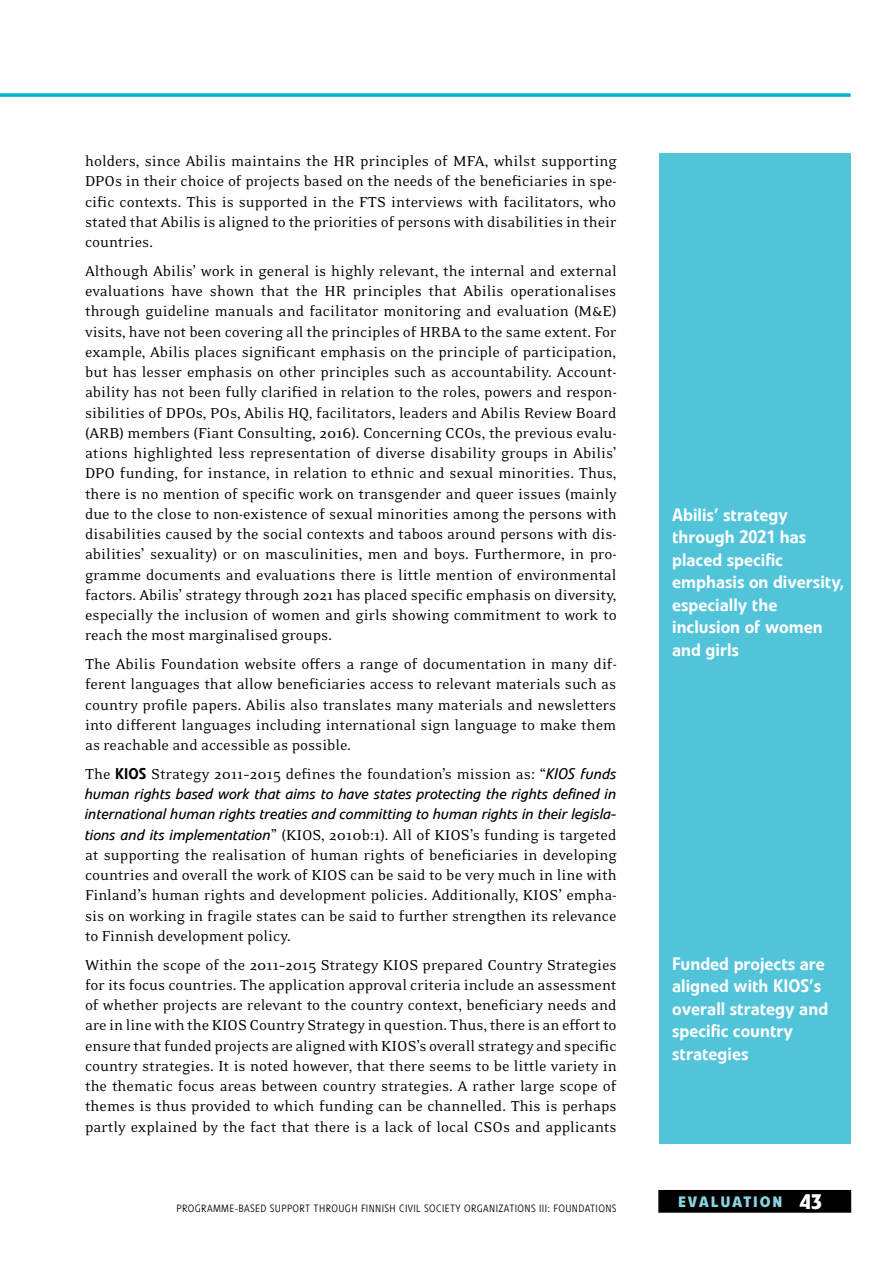
<style>
.page{position:relative;width:893px;height:1263px;background:#fff}
.page>*{position:absolute;margin:0;border:0;box-sizing:border-box;transform-origin:0 0}
.t1{font:500 18px/22.5px "Veto Com";color:#fff}
.t2{font:16.5px/20.2px "Eidetic Neo OT";color:#000;text-align:justify}
.t3{font:italic 15.3px/20.2px "Veto Com";color:#000}
.t4{font:700 15px "Veto Com";letter-spacing:.12em;color:#89d3e3;scale:1.05 1}
.t5{font:300 10.5px "Veto Com";letter-spacing:.035em;color:#000}
.s1{font-family:"Veto Com";font-weight:500;font-size:15.45px}
.s2{font-family:"Veto Com";font-style:italic;font-size:15.3px}
.s3{font-size:21px;color:#fff}
</style>
<div class="page">
<div style="left:659px;top:1191px;width:191px;height:21px;background:#000"></div>
<div style="left:658px;top:1190px;width:193px;height:23px;border:2px solid #000"></div>
<div style="left:659px;top:153px;width:191px;height:991px;background:#52c4da"></div>
<hr style="left:0;top:94px;width:850px;height:3px;background:#00b2ce">
<p class="t2" style="left:85px;top:151px;width:533px">holders, since Abilis maintains the HR principles of MFA, whilst supporting DPOs in their choice of projects based on the needs of the beneficiaries in spe&shy;cific contexts. This is supported in the FTS interviews with facilitators, who stated that Abilis is aligned to the priorities of persons with disabilities in their countries.</p>
<p class="t2" style="left:85px;top:261px;width:533px">Although Abilis’ work in general is highly relevant, the internal and external evaluations have shown that the HR principles that Abilis operationalises through guideline manuals and facilitator monitoring and evaluation (M&amp;E) visits, have not been covering all the principles of HRBA to the same extent. For example, Abilis places significant emphasis on the principle of participation, but has lesser emphasis on other principles such as accountability. Account&shy;ability has not been fully clarified in relation to the roles, powers and respon&shy;sibilities of DPOs, POs, Abilis HQ, facilitators, leaders and Abilis Review Board (ARB) members (Fiant Consulting, 2016). Concerning CCOs, the previous evalu&shy;ations highlighted less representation of diverse disability groups in Abilis’ DPO funding, for instance, in relation to ethnic and sexual minorities. Thus, there is no mention of specific work on transgender and queer issues (mainly due to the close to non-existence of sexual minorities among the persons with disabilities caused by the social contexts and taboos around persons with dis&shy;abilities’ sexuality) or on masculinities, men and boys. Furthermore, in pro&shy;gramme documents and evaluations there is little mention of environmental factors. Abilis’ strategy through 2021 has placed specific emphasis on diversity, especially the inclusion of women and girls showing commitment to work to reach the most marginalised groups.</p>
<p class="t2" style="left:85px;top:654px;width:533px">The Abilis Foundation website offers a range of documentation in many dif&shy;ferent languages that allow beneficiaries access to relevant materials such as country profile papers. Abilis also translates many materials and newsletters into different languages including international sign language to make them as reachable and accessible as possible.</p>
<p class="t2" style="left:85px;top:764px;width:533px">The <span class="s1">KIOS</span> Strategy 2011–2015 defines the foundation’s mission as: “<span class="s2">KIOS funds</span></p>
<p class="t3" style="left:85px;top:784px;width:533px">human rights based work that aims to have states protecting the rights defined in international human rights treaties and committing to human rights in their legisla-</p>
<p class="t2" style="left:85px;top:825px;width:533px"><span class="s2">tions and its implementation</span>” (KIOS, 2010b:1). All of KIOS’s funding is targeted at supporting the realisation of human rights of beneficiaries in developing countries and overall the work of KIOS can be said to be very much in line with Finland’s human rights and development policies. Additionally, KIOS’ empha&shy;sis on working in fragile states can be said to further strengthen its relevance to Finnish development policy.</p>
<p class="t2" style="left:85px;top:955px;width:533px">Within the scope of the 2011–2015 Strategy KIOS prepared Country Strategies for its focus countries. The application approval criteria include an assessment of whether projects are relevant to the country context, beneficiary needs and are in line with the KIOS Country Strategy in question. Thus, there is an effort to ensure that funded projects are aligned with KIOS’s overall strategy and specific country strategies. It is noted however, that there seems to be little variety in the thematic focus areas between country strategies. A rather large scope of themes is thus provided to which funding can be channelled. This is perhaps partly explained by the fact that there is a lack of local CSOs and applicants</p>
<p class="t1" style="left:672px;top:503px;width:174px">Abilis’ strategy through 2021 has placed specific emphasis on diversity, especially the inclusion of women and girls</p>
<p class="t1" style="left:672px;top:952px;width:158px">Funded projects are aligned with KIOS’s overall strategy and specific country strategies</p>
<p class="t5" style="left:176px;top:1202px;width:442px">PROGRAMME-BASED SUPPORT THROUGH FINNISH CIVIL SOCIETY ORGANIZATIONS III: FOUNDATIONS</p>
<p class="t4" style="left:678px;top:1192px;width:139px">EVALUATION <span class="s3">43</span></p>
</div>
